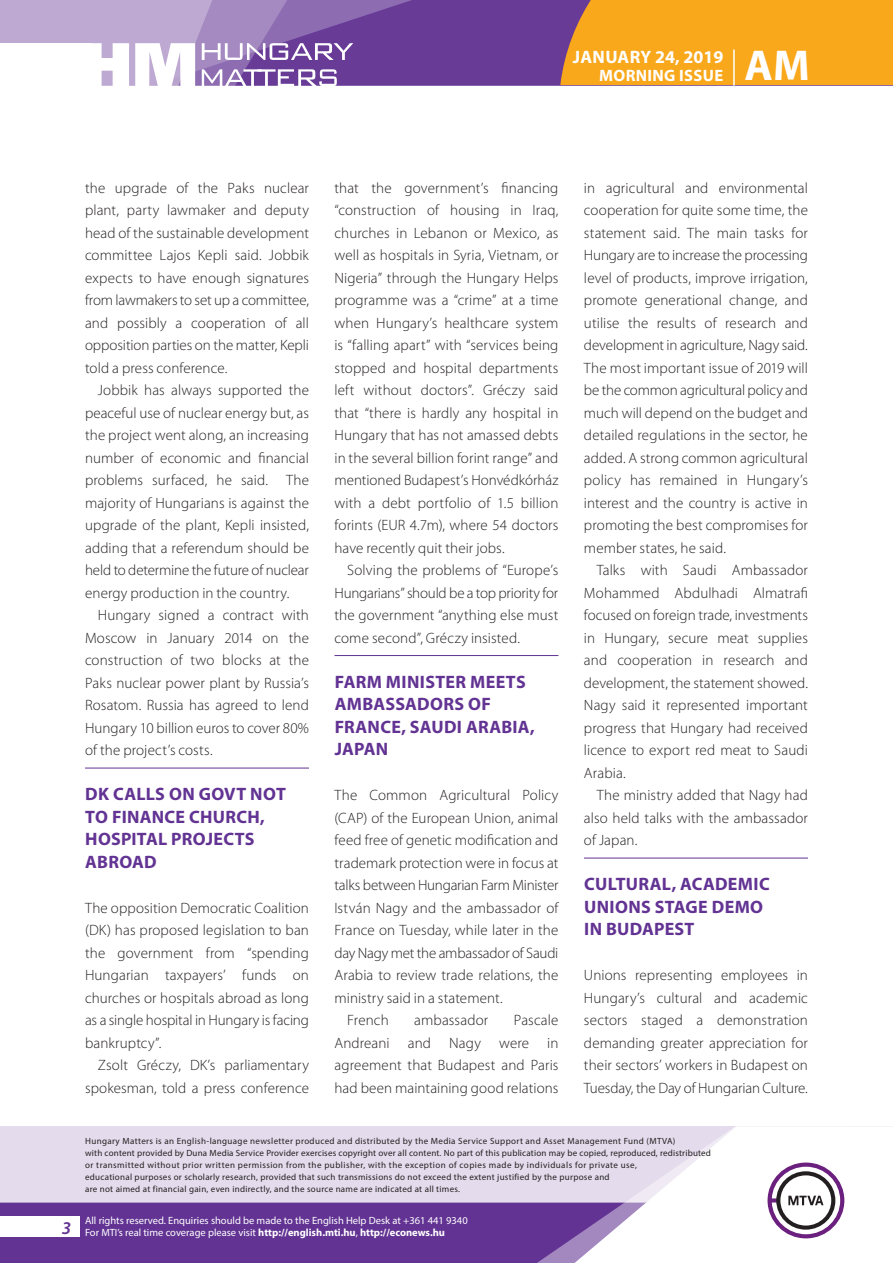
<style>
.page{position:relative;width:893px;height:1263px;background:#fff}
.page>*{position:absolute;margin:0;border:0;box-sizing:border-box;transform-origin:0 0}
.t1{font:700 43.35px "Myriad Pro";color:#fff}
._01_cimsor{font:700 18px/22.5px "Myriad Pro";letter-spacing:.015em;color:#623393}
.t2{font:700 18px "Myriad Pro";color:#fff}
.t3{font:italic 600 18px "Myriad Pro";color:#623393}
.t4{font:700 16.5px "Myriad Pro";letter-spacing:.02em;color:#fff}
._03_kenyer_szöveg-2{font:300 15px/22.5px "Myriad Pro";letter-spacing:.005em;color:#231f20;text-align:justify}
._03_kenyer_szöveg-1{font:300 15px/22.5px "Myriad Pro";color:#231f20;text-align:justify}
.t5{font:10.5px/12px "Myriad Pro";color:#fff}
.t6{font:9px/12px "Myriad Pro";letter-spacing:.03em;color:#231f20}
.s1{font-weight:700}
</style>
<div class="page">
<div style="left:0;top:1126px;width:893px;height:137px;background:#e4dcec"></div>
<div style="left:0;top:1202px;width:506px;height:61px;background:#623393"></div>
<svg style="left:506px;top:1202px;width:69px;height:61px;background:#6b3e99"></svg>
<svg style="left:575px;top:1126px;width:318px;height:137px"></svg>
<div style="left:0;top:1216px;width:79px;height:20px;background:#fff"></div>
<div style="left:0;top:0;width:893px;height:85px;background:#683b97"></div>
<div style="left:560px;top:0;width:333px;height:85px;background:#f9a71b"></div>
<hr style="left:733px;top:49px;width:2px;height:37px;background:#fff">
<svg style="left:0;top:0;width:479px;height:86px"></svg>
<hr style="left:85px;top:768px;width:224px;height:1px;background:#623393">
<hr style="left:334px;top:655px;width:224px;height:1px;background:#623393">
<hr style="left:584px;top:858px;width:224px;height:1px;background:#623393">
<p class="t2" style="left:573px;top:45px;width:152px">January 24, 2019</p>
<p class="t4" style="left:599px;top:65px;width:125px">MORN ING ISSUE</p>
<h1 class="t1" style="left:745px;top:37px;width:67px">AM</h1>
<p class="_03_kenyer_szöveg-1" style="left:85px;top:176px;width:225px">the upgrade of the Paks nuclear plant, party lawmaker and deputy head of the sustainable development committee Lajos Kepli said. Jobbik expects to have enough signatures from lawmakers to set up a committee, and possibly a cooperation of all opposition parties on the matter, Kepli told a press conference.</p>
<p class="_03_kenyer_szöveg-2" style="left:85px;top:379px;width:225px;text-indent:13px">Jobbik has always supported the peaceful use of nuclear energy but, as the project went along, an increasing number of economic and financial problems surfaced, he said. The majority of Hungarians is against the upgrade of the plant, Kepli insisted, adding that a referendum should be held to determine the future of nuclear energy production in the country.</p>
<p class="_03_kenyer_szöveg-2" style="left:85px;top:604px;width:225px;text-indent:13px">Hungary signed a contract with Moscow in January 2014 on the construction of two blocks at the Paks nuclear power plant by Russia’s Rosatom. Russia has agreed to lend Hungary 10 billion euros to cover 80% of the project’s costs.</p>
<p class="_01_cimsor" style="left:85px;top:782px;width:202px">DK CALLS ON GOVT NOT<br>TO FINAN</p>
<p class="_01_cimsor" style="left:85px;top:805px;width:181px;text-indent:79px">CE CHURCH,<br>HOSPITAL PROJECTS<br>ABROAD</p>
<p class="_03_kenyer_szöveg-1" style="left:85px;top:896px;width:225px">The opposition Democratic Coalition (DK) has proposed legislation to ban the government from “spending Hungarian taxpayers’ funds on churches or hospitals abroad as long as a single hospital in Hungary is facing bankruptcy”.</p>
<p class="_03_kenyer_szöveg-2" style="left:85px;top:1054px;width:225px;text-align:right">Zsolt Gréczy, DK’s parliamentary spokesman, told a press conference</p>
<p class="_03_kenyer_szöveg-2" style="left:334px;top:176px;width:226px">that the government’s financing “construction of housing in Iraq, churches in Lebanon or Mexico, as well as hospitals in Syria, Vietnam, or Nigeria” through the Hungary Helps programme was a “crime” at a time when Hungary’s healthcare system is “falling apart” with “services being stopped and hospital departments left without doctors”. Gréczy said that “there is hardly any hospital in Hungary that has not amassed debts in the several billion forint range” and mentioned Budapest’s Honvédkórház with a debt portfolio of 1.5 billion forints (EUR 4.7m), where 54 doctors have recently quit their jobs.</p>
<p class="_03_kenyer_szöveg-2" style="left:334px;top:559px;width:225px;text-indent:13px">Solving the problems of “Europe’s Hungarians” should be a top priority for the government “anything else must come second”, Gréczy insisted.</p>
<p class="_01_cimsor" style="left:335px;top:670px;width:193px">FARM MINISTER MEETS<br>AMBASSADORS OF<br>FRAN</p>
<p class="_01_cimsor" style="left:380px;top:715px;width:99px">CE, SAU DI ARA</p>
<p class="_01_cimsor" style="left:501px;top:715px;width:35px">BIA,</p>
<p class="_01_cimsor" style="left:335px;top:737px;width:42px">JAPAN</p>
<p class="_03_kenyer_szöveg-1" style="left:334px;top:784px;width:225px">The Common Agricultural Policy (CAP) of the European Union, animal feed free of genetic modification and trademark protection were in focus at talks between Hungarian Farm Minister István Nagy and the ambassador of France on Tuesday, while later in the day Nagy met the ambassador of Saudi Arabia to review trade relations, the ministry said in a statement.</p>
<p class="_03_kenyer_szöveg-2" style="left:347px;top:1009px;width:43px">French</p>
<p class="_03_kenyer_szöveg-2" style="left:414px;top:1009px;width:76px">ambassador</p>
<p class="_03_kenyer_szöveg-2" style="left:334px;top:1009px;width:225px;text-indent:179px">Pascale Andreani and Nagy were in agreement that Budapest and Paris had been maintaining good relations</p>
<p class="_03_kenyer_szöveg-2" style="left:584px;top:176px;width:225px">in agricultural and environmental cooperation for quite some time, the statement said. The main tasks for Hungary are to increase the processing level of products, improve irrigation, promote generational change, and utilise the results of research and development in agriculture, Nagy said.<br>The most important issue of 2019 will be the common agricultural policy and much will depend on the budget and detailed regulations in the sector, he added. A strong common agricultural policy has remained in Hungary’s interest and the country is active in promoting the best compromises for member states, he said.</p>
<p class="_03_kenyer_szöveg-2" style="left:584px;top:559px;width:225px;text-indent:13px">Talks with Saudi Ambassador Mohammed Abdulhadi Almatrafi focused on foreign trade, investments in Hungary, secure meat supplies and cooperation in research and development, the statement showed.<br>Nagy said it represented important progress that Hungary had received licence to export red meat to Saudi Arabia.</p>
<p class="_03_kenyer_szöveg-2" style="left:584px;top:784px;width:225px;text-indent:13px">The ministry added that Nagy had also held talks with the ambassador of Japan.</p>
<p class="_01_cimsor" style="left:584px;top:872px;width:55px">CULTURA</p>
<p class="_01_cimsor" style="left:584px;top:872px;width:187px;text-indent:78px">L, ACADEMIC<br>UN IONS STAGE DEMO<br>IN BUDAPEST</p>
<p class="_03_kenyer_szöveg-1" style="left:584px;top:964px;width:225px">Unions representing employees in Hungary’s cultural and academic sectors staged a demonstration demanding greater appreciation for their sectors’ workers in Budapest on Tuesday, the Day of Hungarian Culture.</p>
<p class="t3" style="left:62px;top:1217px;width:11px">3</p>
<p class="t6" style="left:85px;top:1134px;width:627px">Hungary Matters is an English-language newsletter produced and distributed by the Media Service Support and Asset Management Fund (MTVA)<br>with content provided by Duna Media Service Provider exercises copyright over all content. No part of this publication may be copied, reproduced, redistributed or transmitted without prior written permission from the publisher, with the exception of copies made by individuals for private use,<br>educational purposes or scholarly research, provided that such transmissions do not exceed the extent justified by the purpose and<br>are not aimed at financial gain, even indirectly, and the source name are indicated at all times.</p>
<p class="t5" style="left:85px;top:1214px;width:384px">All rights reserved. Enquiries should be made to the English Help Desk at +361 441 9340<br>For MTI’s real time coverage please visit <span class="s1">http://english.mti.hu</span>, <span class="s1">http://econews.hu</span></p>
</div>
